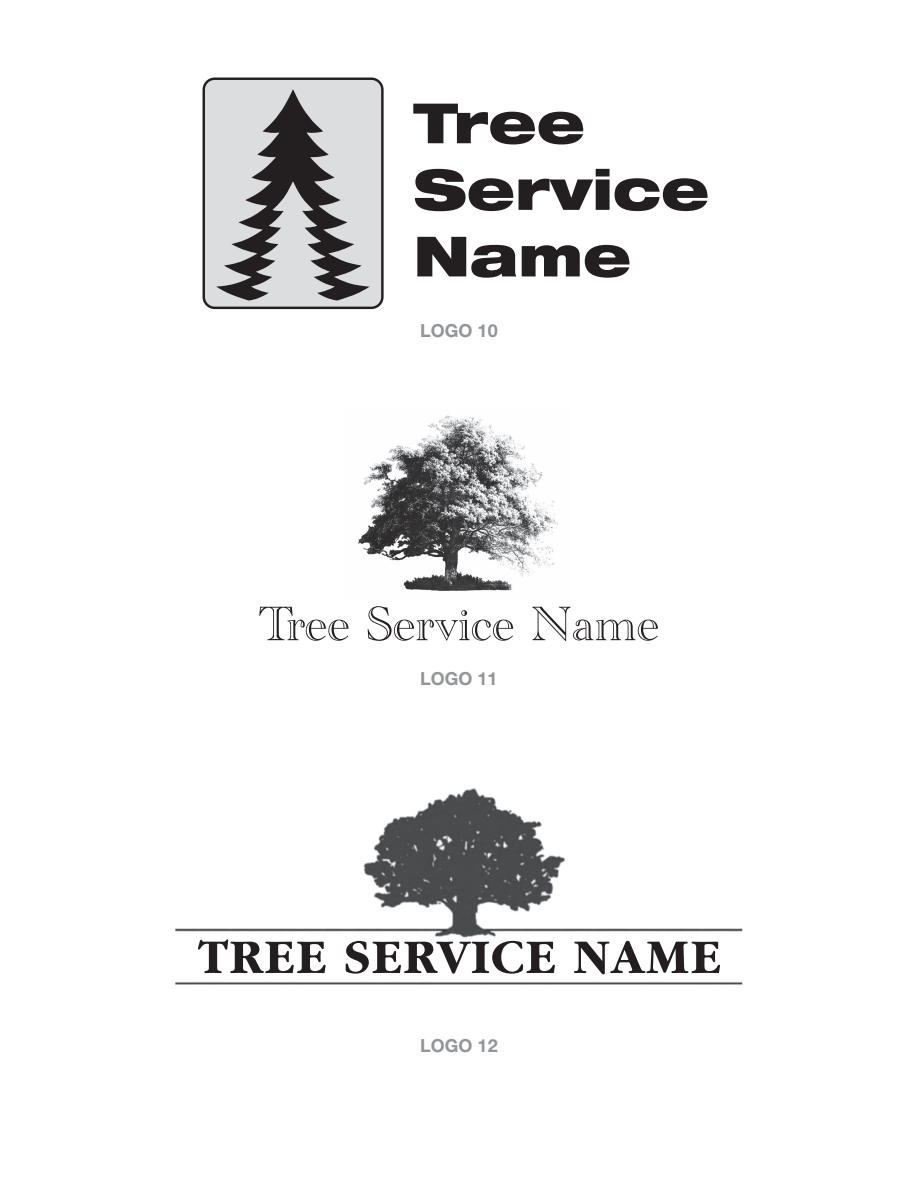
<style>
.page{position:relative;width:918px;height:1188px;background:#fff}
.page>*{position:absolute;margin:0;border:0;box-sizing:border-box;transform-origin:0 0}
.t1{font:900 expanded 55.5px/66.6px "Helvetica Neue";color:#231f20}
.t2{font:50.1px "Academy Engraved Plain";color:#231f20}
.t3{font:700 50.1px "Garamond";letter-spacing:.035em;color:#231f20}
.t4{font:700 18px "Helvetica Neue";color:#939598}
</style>
<div class="page">
<div style="left:204px;top:79px;width:178px;height:229px;background:#dcdddf;border-radius:11px"></div>
<div style="left:203px;top:78px;width:181px;height:231px;border:2px solid #231f20;border-radius:11px"></div>
<svg style="left:216px;top:89px;width:154px;height:212px"></svg>
<img style="left:358px;top:415px;width:200px;height:176px">
<img style="left:175px;top:788px;width:568px;height:197px">
<h1 class="t1" style="left:414px;top:88px;width:297px">Tree<br>Service<br>Name</h1>
<p class="t4" style="left:420px;top:319px;width:79px">LOGO 10</p>
<h2 class="t2" style="left:259px;top:594px;width:402px">Tree Service Name</h2>
<p class="t4" style="left:420px;top:668px;width:79px">LOGO 11</p>
<h2 class="t3" style="left:198px;top:929px;width:524px">TREE SERVICE NAME</h2>
<p class="t4" style="left:420px;top:1035px;width:79px">LOGO 12</p>
</div>
